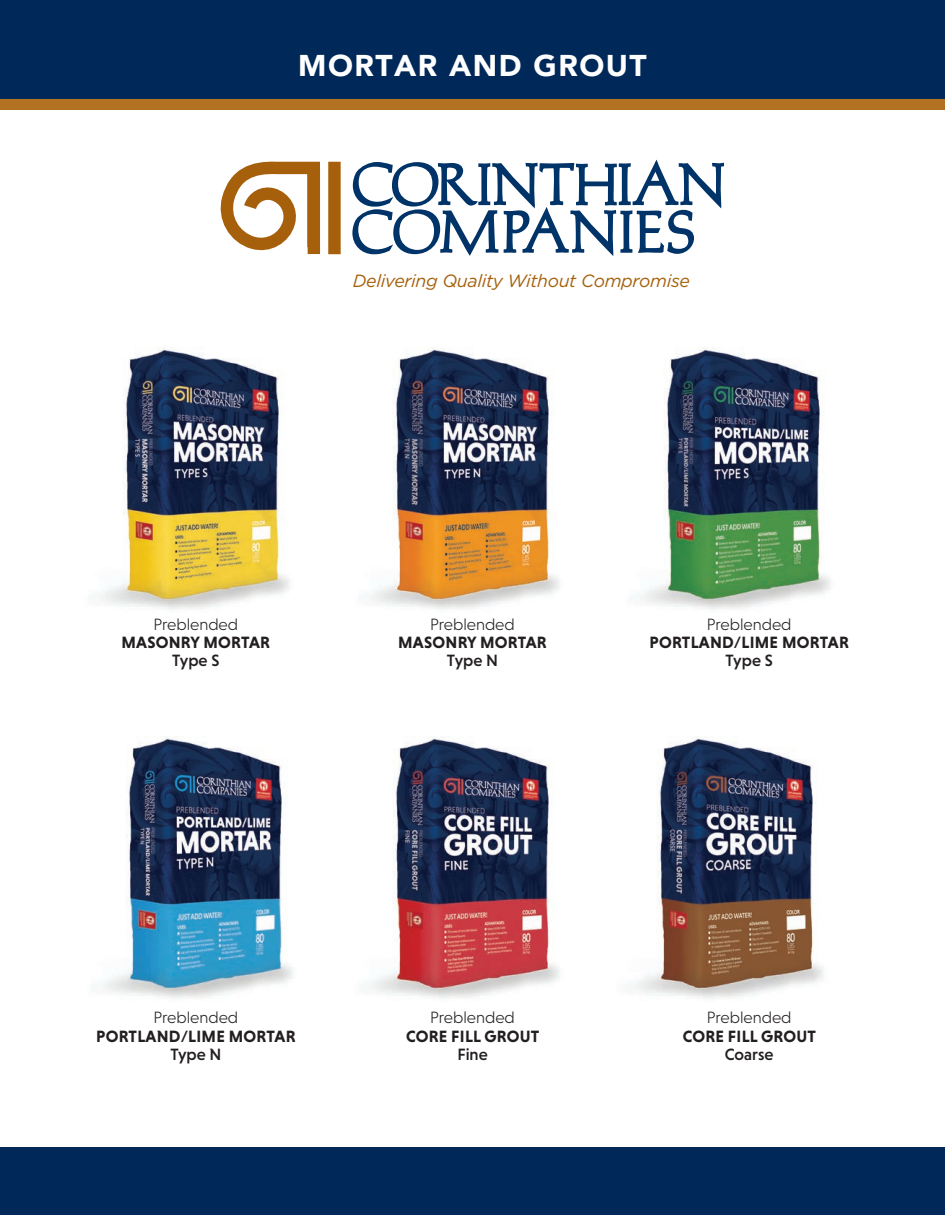
<style>
.page{position:relative;width:945px;height:1215px;background:#fff}
.page>*{position:absolute;margin:0;border:0;box-sizing:border-box;transform-origin:0 0}
.t1{font:900 30px "Avenir";letter-spacing:.05em;color:#fff}
.t2{font:italic 17.7px "Gotham";letter-spacing:-.02em;color:#a6600b}
.t3{font:700 16.65px "Niveau Grotesk";letter-spacing:.015em;color:#231f20}
.t4{font:300 16.65px "Niveau Grotesk";color:#231f20}
.t5{font:500 16.65px "Niveau Grotesk";color:#231f20}
</style>
<div class="page">
<svg style="left:221px;top:159px;width:503px;height:97px"></svg>
<div style="left:0;top:99px;width:945px;height:11px;background:#b37122"></div>
<div style="left:0;top:0;width:945px;height:99px;background:#002858"></div>
<img style="left:100px;top:347px;width:731px;height:263px">
<img style="left:103px;top:736px;width:190px;height:263px">
<img style="left:370px;top:736px;width:190px;height:263px">
<img style="left:633px;top:736px;width:191px;height:263px">
<div style="left:0;top:1148px;width:945px;height:67px;background:#002858"></div>
<h1 class="t1" style="left:298px;top:40px;width:350px">MORTAR AND GROUT</h1>
<p class="t2" style="left:353px;top:269px;width:339px">Delivering Quality Without Compromise</p>
<p class="t4" style="left:154px;top:615px;width:86px">Preblended</p>
<p class="t3" style="left:122px;top:633px;width:150px">MASONRY MORTAR</p>
<p class="t5" style="left:172px;top:651px;width:49px">Type S</p>
<p class="t4" style="left:430px;top:615px;width:86px">Preblended</p>
<p class="t3" style="left:398px;top:633px;width:150px">MASONRY MORTAR</p>
<p class="t5" style="left:447px;top:651px;width:53px">Type N</p>
<p class="t4" style="left:707px;top:615px;width:86px">Preblended</p>
<p class="t3" style="left:650px;top:633px;width:201px">PORTLAND/LIME MORTAR</p>
<p class="t5" style="left:726px;top:651px;width:49px">Type S</p>
<p class="t4" style="left:154px;top:1008px;width:86px">Preblended</p>
<p class="t3" style="left:96px;top:1026px;width:201px">PORTLAND/LIME MORTAR</p>
<p class="t5" style="left:170px;top:1045px;width:53px">Type N</p>
<p class="t4" style="left:430px;top:1008px;width:86px">Preblended</p>
<p class="t3" style="left:406px;top:1026px;width:135px">CORE FILL GROUT</p>
<p class="t5" style="left:457px;top:1045px;width:32px">Fine</p>
<p class="t4" style="left:707px;top:1008px;width:86px">Preblended</p>
<p class="t3" style="left:683px;top:1026px;width:135px">CORE FILL GROUT</p>
<p class="t5" style="left:725px;top:1045px;width:50px">Coarse</p>
</div>
